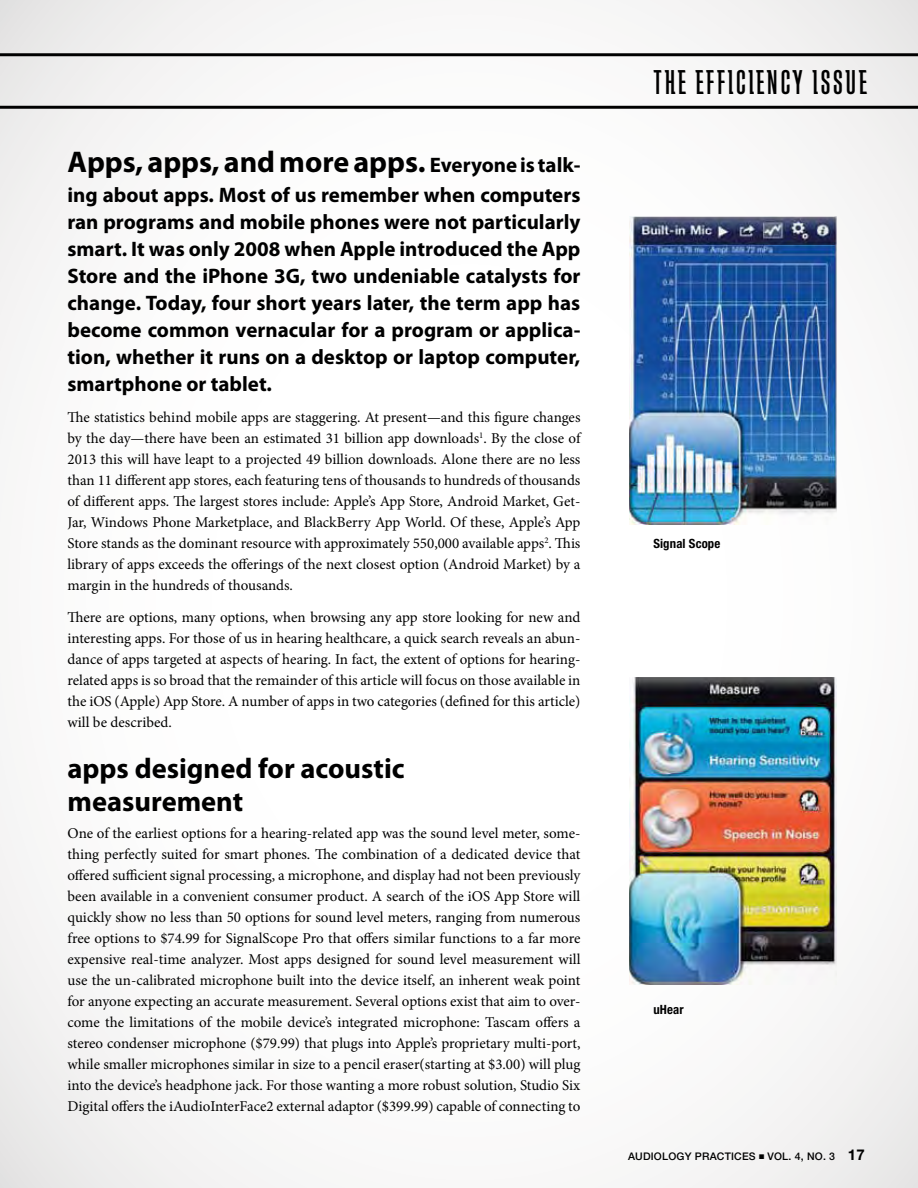
<style>
.page{position:relative;width:918px;height:1188px;background:#fff}
.page>*{position:absolute;margin:0;border:0;box-sizing:border-box;transform-origin:0 0}
.t1{font:500 35.85px "Schindler";color:#000}
.t2{font:700 30px "Myriad Pro";color:#000}
.t3{font:700 28.5px/33px "Myriad Pro";color:#000}
.t4{font:700 21px/27px "Myriad Pro";color:#000;text-align:justify}
.t5{font:15px/21px "Minion Pro";color:#000;text-align:justify}
.t6{font:700 condensed 12.75px "Helvetica Neue LT Std";letter-spacing:.01em;color:#000}
.t7{font:500 10.5px "Helvetica Neue LT Std";letter-spacing:.02em;color:#000}
.s1{font-size:21px}
.s2{font-weight:700;font-size:15px}
</style>
<div class="page">
<div style="left:1px;top:0;width:917px;height:1188px;background:linear-gradient(to right,#fafafa,#f9f9f9)"></div>
<svg style="left:0;top:53px;width:918px;height:3px;background:#151515"></svg>
<svg style="left:0;top:106px;width:918px;height:3px;background:#141414"></svg>
<img style="left:630px;top:217px;width:207px;height:307px">
<img style="left:630px;top:677px;width:207px;height:308px">
<h2 class="t2" style="left:68px;top:142px;width:514px">Apps, apps, and more apps. <span class="s1">Everyone is talk-</span></h2>
<p class="t4" style="left:67px;top:180px;width:515px">ing about apps. Most of us remember when computers ran programs and mobile phones were not particularly smart. It was only 2008 when Apple introduced the App Store and the iPhone 3G, two undeniable catalysts for change. Today, four short years later, the term app has become common vernacular for a program or applica&shy;tion, whether it runs on a desktop or laptop computer, smartphone or tablet.</p>
<p class="t5" style="left:67px;top:407px;width:515px">The statistics behind mobile apps are staggering. At present—and this figure changes by the day—there have been an estimated 31 billion app downloads<sup>1</sup>. By the close of 2013 this will have leapt to a projected 49 billion downloads. Alone there are no less than 11 different app stores, each featuring tens of thousands to hundreds of thousands of different apps. The largest stores include: Apple’s App Store, Android Market, Get-Jar, Windows Phone Marketplace, and BlackBerry App World. Of these, Apple’s App Store stands as the dominant resource with approximately 550,000 available apps<sup>2</sup>. This library of apps exceeds the offerings of the next closest option (Android Market) by a margin in the hundreds of thousands.</p>
<p class="t5" style="left:67px;top:607px;width:515px">There are options, many options, when browsing any app store looking for new and interesting apps. For those of us in hearing healthcare, a quick search reveals an abun&shy;dance of apps targeted at aspects of hearing. In fact, the extent of options for hearing&shy;related apps is so broad that the remainder of this article will focus on those available in the iOS (Apple) App Store. A number of apps in two categories (defined for this article) will be described.</p>
<h3 class="t3" style="left:68px;top:751px;width:339px">apps designed for acoustic measurement</h3>
<p class="t5" style="left:68px;top:823px;width:515px">One of the earliest options for a hearing-related app was the sound level meter, some&shy;thing perfectly suited for smart phones. The combination of a dedicated device that offered sufficient signal processing, a microphone, and display had not been previously been available in a convenient consumer product. A search of the iOS App Store will quickly show no less than 50 options for sound level meters, ranging from numerous free options to $74.99 for SignalScope Pro that offers similar functions to a far more expensive real-time analyzer. Most apps designed for sound level measurement will use the un-calibrated microphone built into the device itself, an inherent weak point for anyone expecting an accurate measurement. Several options exist that aim to over&shy;come the limitations of the mobile device’s integrated microphone: Tascam offers a stereo condenser microphone ($79.99) that plugs into Apple’s proprietary multi-port, while smaller microphones similar in size to a pencil eraser(starting at $3.00) will plug into the device’s headphone jack. For those wanting a more robust solution, Studio Six Digital offers the iAudioInterFace2 external adaptor ($399.99) capable of connecting to</p>
<h1 class="t1" style="left:654px;top:64px;width:12px">THEEFFICIENCYISSUE</h1>
<p class="t6" style="left:653px;top:535px;width:69px">Signal Scope</p>
<p class="t6" style="left:653px;top:1001px;width:32px">uHear</p>
<p class="t7" style="left:628px;top:1150px;width:31px">AUDIOLOGY</p>
<p class="t7" style="left:695px;top:1150px;width:23px">PRACTICES</p>
<p class="t7" style="left:759px;top:1150px;width:107px">■ VOL. 4, NO. 3 <span class="s2">17</span></p>
</div>
